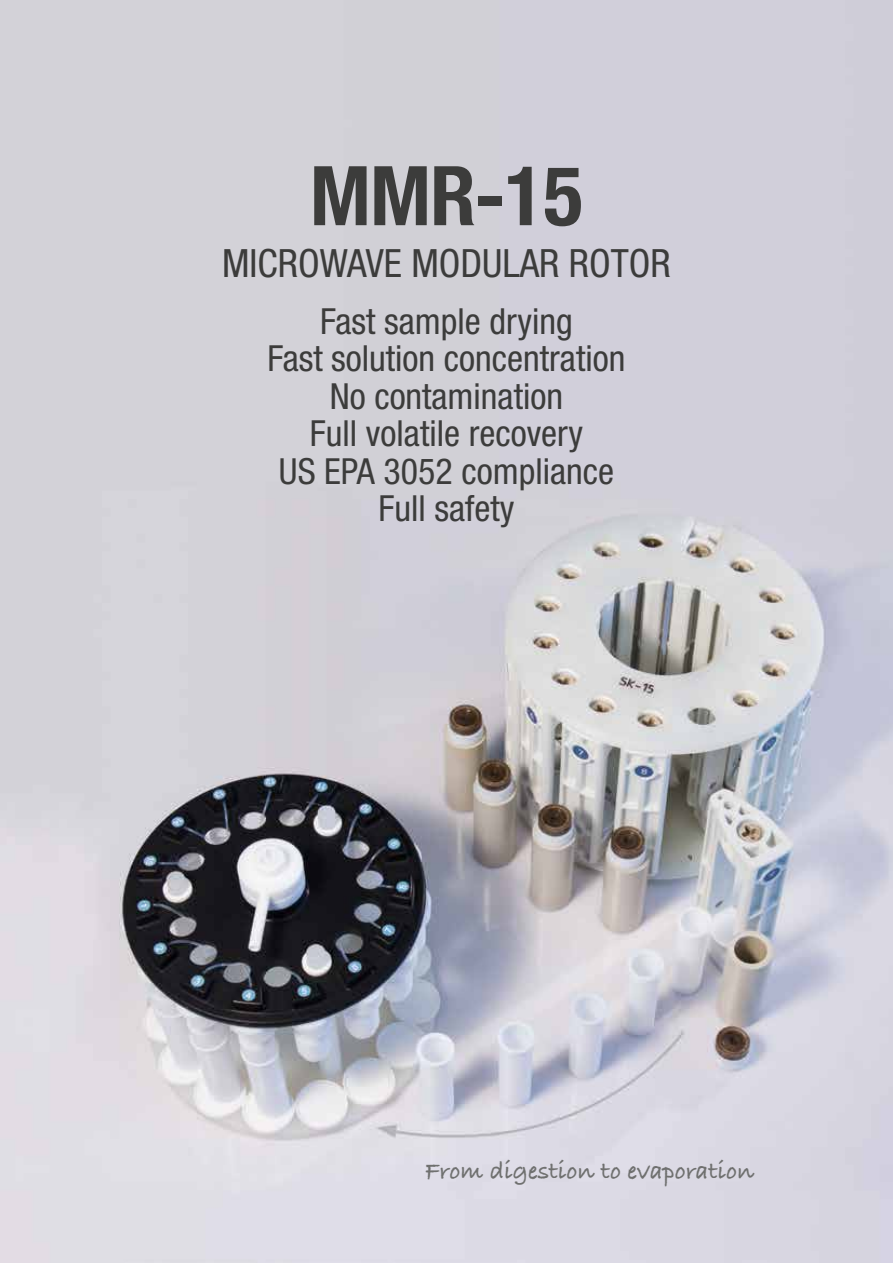
<style>
.page{position:relative;width:893px;height:1263px;background:#fff}
.page>*{position:absolute;margin:0;border:0;box-sizing:border-box;transform-origin:0 0}
.t1{font:700 condensed 82.5px "Helvetica Neue LT Std";color:#3c3c3b}
.t2{font:condensed 39px "Helvetica Neue LT Std";color:#3c3c3b}
.t3{font:condensed 36px/37.5px "Helvetica Neue LT Std";color:#3c3c3b;text-align:center}
.t4{font:700 25.5px "Bradley Hand ITCTT";color:#6f706f}
</style>
<div class="page">
<img style="left:0;top:0;width:893px;height:1263px">
<h1 class="t1" style="left:310px;top:146px;width:275px">MMR-15</h1>
<p class="t2" style="left:222px;top:240px;width:450px">MICROWAVE MODULAR ROTOR</p>
<p class="t3" style="left:267px;top:302px;width:360px">Fast sample drying<br>Fast solution concentration<br>No contamination<br>Full volatile recovery<br>US EPA 3052 compliance<br>Full safety</p>
<p class="t4" style="left:425px;top:1152px;width:330px">From digestion to evaporation</p>
</div>
